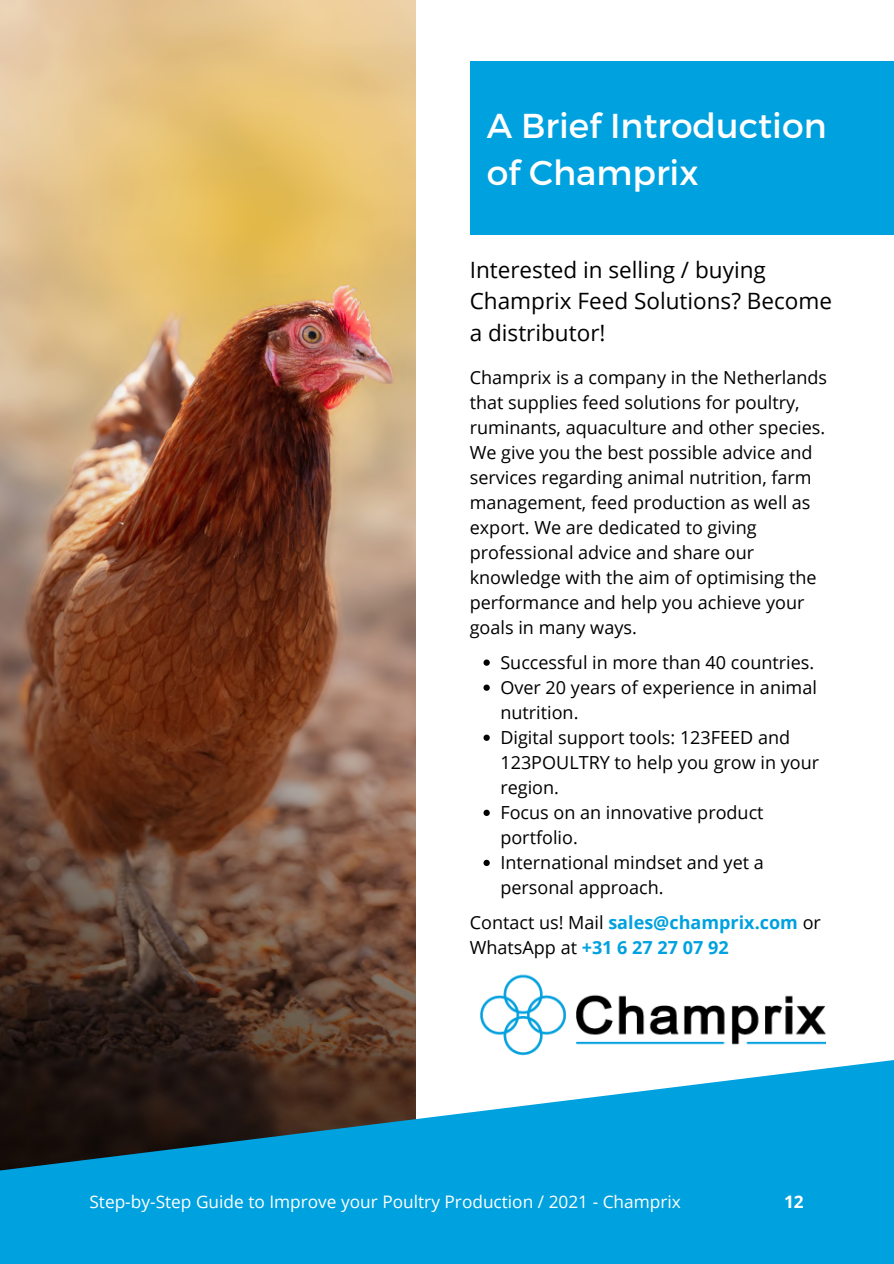
<style>
.page{position:relative;width:894px;height:1264px;background:#fff}
.page>*{position:absolute;margin:0;border:0;box-sizing:border-box;transform-origin:0 0}
.t1{font:34.5px/47.2px "Montserrat";color:#fff}
.t2{font:22.5px/31.5px "Open Sans";color:#000}
.t3{font:18px/25px "Open Sans";color:#000}
.t4{font:700 18px/25px "Open Sans";color:#00a1df}
.t5{font:17.25px "Open Sans";color:#fff}
.t6{font:700 17.25px "Open Sans";color:#fff}
.s1{font-weight:400;color:#000}
</style>
<div class="page">
<img style="left:0;top:0;width:415px;height:1053px">
<svg style="left:0;top:1053px;width:893px;height:210px;background:#1c8cb7"></svg>
<img style="left:469px;top:974px;width:367px;height:89px">
<svg style="left:483px;top:659px;width:6px;height:6px"></svg>
<svg style="left:483px;top:684px;width:6px;height:6px"></svg>
<svg style="left:483px;top:734px;width:6px;height:7px"></svg>
<svg style="left:483px;top:809px;width:6px;height:7px"></svg>
<svg style="left:483px;top:859px;width:6px;height:7px"></svg>
<div style="left:469px;top:62px;width:424px;height:173px;background:#00a1df"></div>
<h1 class="t1" style="left:486px;top:100px;width:341px">A Brief Introduction of Champrix</h1>
<p class="t2" style="left:469px;top:253px;width:363px">Interested in selling / buying<br>Champrix Feed Solutions? Become a distributor!</p>
<p class="t3" style="left:469px;top:364px;width:359px">Champrix is a company in the Netherlands that supplies feed solutions for poultry, ruminants, aquaculture and other species.<br>We give you the best possible advice and services regarding animal nutrition, farm management, feed production as well as export. We are dedicated to giving professional advice and share our knowledge with the aim of optimising the performance and help you achieve your goals in many ways.</p>
<p class="t3" style="left:500px;top:649px;width:320px">Successful in more than 40 countries.<br>Over 20 years of experience in animal nutrition.<br>Digital support tools: 123FEED and<br>123POULTRY to help you grow in your region.<br>Focus on an innovative product portfolio.<br>International mindset and yet a personal approach.</p>
<p class="t4" style="left:469px;top:909px;width:352px"><span class="s1">Contact us! Mail</span> sales@champrix.com <span class="s1">or<br>WhatsApp at</span> +31 6 27 27 07 92</p>
<p class="t5" style="left:89px;top:1189px;width:592px">Step-by-Step Guide to Improve your Poultry Production / 2021 - Champrix</p>
<p class="t6" style="left:783px;top:1189px;width:21px">12</p>
</div>
